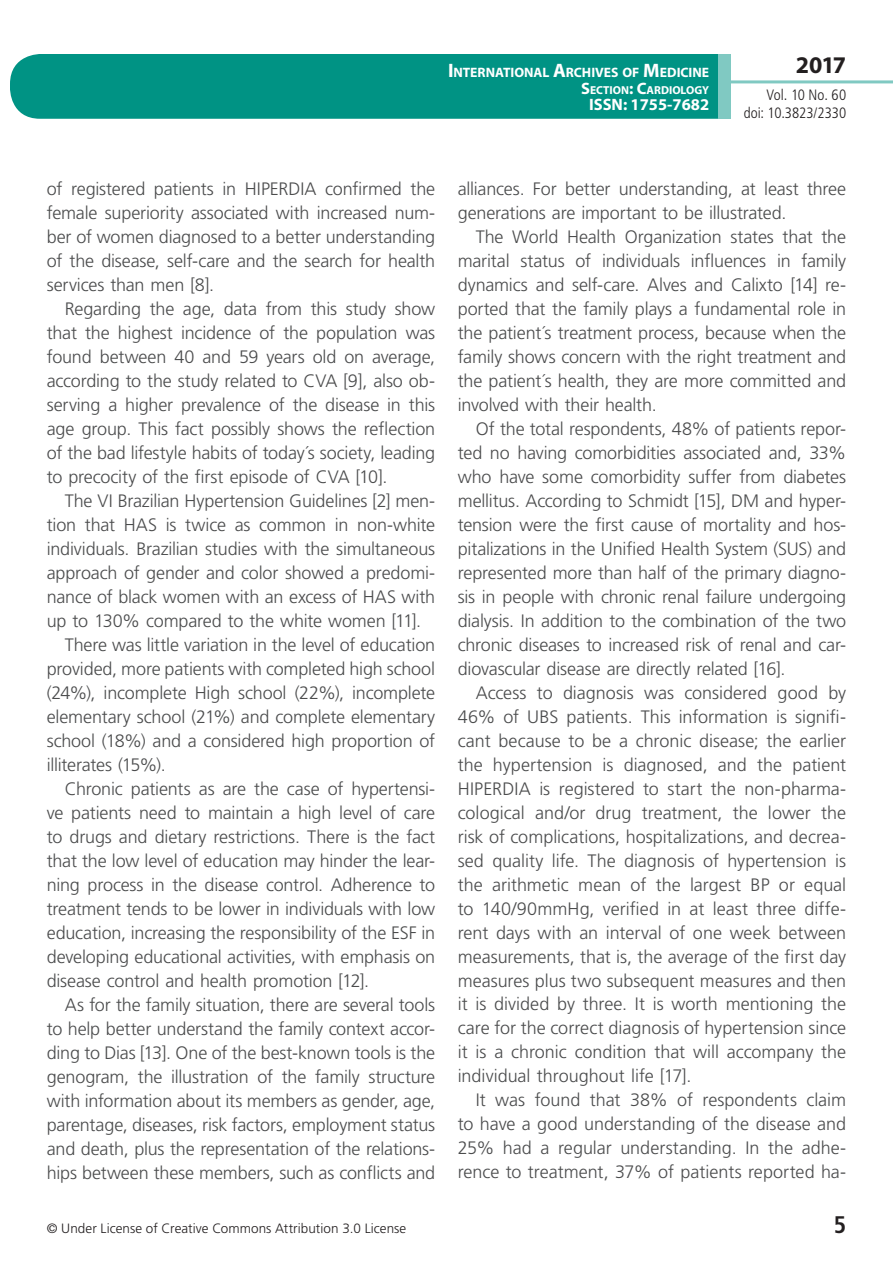
<style>
.page{position:relative;width:893px;height:1263px;background:#fff}
.page>*{position:absolute;margin:0;border:0;box-sizing:border-box;transform-origin:0 0}
.t1{font:700 24px "Myriad Pro";color:#231f20}
.t2{font:700 condensed 24px "Frutiger LT Std";color:#231f20}
.t3{font:300 18px/24px "Frutiger LT Std";letter-spacing:-.01em;color:#4b4c4d;text-align:justify}
.t4{font:700 16.5px "Myriad Pro";color:#fff}
.t5{font:300 condensed 15px/18px "Frutiger LT Std";color:#231f20;text-align:right}
.t6{font:700 13.65px "Myriad Pro";letter-spacing:-.005em;color:#fff}
.t7{font:300 13.5px "Frutiger LT Std";letter-spacing:.005em;color:#231f20}
.t8{font:700 11.55px "Myriad Pro";color:#fff}
.s1{font-size:19.5px}
.s2{font-size:16.5px}
</style>
<div class="page">
<div style="left:10px;top:54px;width:775px;height:65px;background:#009384;border-radius:30px"></div>
<div style="left:732px;top:0;width:161px;height:157px;background:#fff"></div>
<hr style="left:730px;top:80px;width:163px;height:3px;background:#80c9c2">
<div style="left:718px;top:54px;width:13px;height:65px;background:#80c9c2"></div>
<p class="t6" style="left:448px;top:64px;width:263px"><span class="s1">I</span>NTERNATIONAL <span class="s1">A</span>RCHIVES OF <span class="s1">M</span>EDICINE</p>
<p class="t8" style="left:581px;top:82px;width:130px"><span class="s2">S</span>ECTION<span class="s2">: C</span>ARDIOLOGY</p>
<p class="t4" style="left:589px;top:94px;width:122px">ISSN: 1755-7682</p>
<h1 class="t1" style="left:796px;top:49px;width:52px">2017</h1>
<p class="t5" style="left:744px;top:86px;width:104px">Vol. 10 No. 60 doi: 10.3823/2330</p>
<p class="t3" style="left:47px;top:177px;width:390px">of registered patients in HIPERDIA confirmed the female superiority associated with increased num&shy;ber of women diagnosed to a better understanding of the disease, self-care and the search for health services than men [8].</p>
<p class="t3" style="left:47px;top:297px;width:390px;text-indent:18px">Regarding the age, data from this study show that the highest incidence of the population was found between 40 and 59 years old on average, according to the study related to CVA [9], also ob&shy;serving a higher prevalence of the disease in this age group. This fact possibly shows the reflection of the bad lifestyle habits of today´s society, leading to precocity of the first episode of CVA [10].</p>
<p class="t3" style="left:65px;top:489px;width:372px">The VI Brazilian Hypertension Guidelines [2] men-</p>
<p class="t3" style="left:47px;top:513px;width:390px">tion that HAS is twice as common in non-white</p>
<p class="t3" style="left:47px;top:537px;width:390px">individuals. Brazilian studies with the simultaneous</p>
<p class="t3" style="left:47px;top:561px;width:390px">approach of gender and color showed a predomi-</p>
<p class="t3" style="left:47px;top:585px;width:390px">nance of black women with an excess of HAS with</p>
<p class="t3" style="left:47px;top:609px;width:376px">up to 130% compared to the white women [11].</p>
<p class="t3" style="left:65px;top:633px;width:372px">There was little variation in the level of education</p>
<p class="t3" style="left:47px;top:657px;width:390px">provided, more patients with completed high school</p>
<p class="t3" style="left:47px;top:681px;width:390px">(24%), incomplete High school (22%), incomplete</p>
<p class="t3" style="left:47px;top:705px;width:390px">elementary school (21%) and complete elementary</p>
<p class="t3" style="left:47px;top:729px;width:390px">school (18%) and a considered high proportion of</p>
<p class="t3" style="left:47px;top:753px;width:120px">illiterates (15%).</p>
<p class="t3" style="left:65px;top:777px;width:372px">Chronic patients as are the case of hypertensi-</p>
<p class="t3" style="left:47px;top:801px;width:390px">ve patients need to maintain a high level of care</p>
<p class="t3" style="left:47px;top:825px;width:390px">to drugs and dietary restrictions. There is the fact</p>
<p class="t3" style="left:47px;top:849px;width:390px">that the low level of education may hinder the lear-</p>
<p class="t3" style="left:47px;top:873px;width:390px">ning process in the disease control. Adherence to</p>
<p class="t3" style="left:47px;top:897px;width:390px">treatment tends to be lower in individuals with low</p>
<p class="t3" style="left:47px;top:921px;width:390px">education, increasing the responsibility of the ESF in</p>
<p class="t3" style="left:47px;top:945px;width:390px">developing educational activities, with emphasis on</p>
<p class="t3" style="left:47px;top:969px;width:324px">disease control and health promotion [12].</p>
<p class="t3" style="left:65px;top:993px;width:372px">As for the family situation, there are several tools</p>
<p class="t3" style="left:47px;top:1017px;width:390px">to help better understand the family context accor-</p>
<p class="t3" style="left:47px;top:1041px;width:390px">ding to Dias [13]. One of the best-known tools is the</p>
<p class="t3" style="left:47px;top:1065px;width:390px">genogram, the illustration of the family structure</p>
<p class="t3" style="left:47px;top:1089px;width:390px">with information about its members as gender, age,</p>
<p class="t3" style="left:47px;top:1113px;width:390px">parentage, diseases, risk factors, employment status</p>
<p class="t3" style="left:47px;top:1137px;width:390px">and death, plus the representation of the relations-</p>
<p class="t3" style="left:47px;top:1161px;width:390px">hips between these members, such as conflicts and</p>
<p class="t3" style="left:458px;top:177px;width:390px">alliances. For better understanding, at least three generations are important to be illustrated.</p>
<p class="t3" style="left:458px;top:225px;width:390px;text-indent:18px">The World Health Organization states that the marital status of individuals influences in family dynamics and self-care. Alves and Calixto [14] re&shy;ported that the family plays a fundamental role in the patient´s treatment process, because when the family shows concern with the right treatment and the patient´s health, they are more committed and involved with their health.</p>
<p class="t3" style="left:458px;top:417px;width:390px;text-indent:18px">Of the total respondents, 48% of patients repor&shy;ted no having comorbidities associated and, 33% who have some comorbidity suffer from diabetes mellitus. According to Schmidt [15], DM and hyper&shy;tension were the first cause of mortality and hos&shy;pitalizations in the Unified Health System (SUS) and represented more than half of the primary diagno&shy;sis in people with chronic renal failure undergoing dialysis. In addition to the combination of the two chronic diseases to increased risk of renal and car&shy;diovascular disease are directly related [16].</p>
<p class="t3" style="left:458px;top:680px;width:390px;text-indent:18px">Access to diagnosis was considered good by 46% of UBS patients. This information is signifi&shy;cant because to be a chronic disease; the earlier the hypertension is diagnosed, and the patient HIPERDIA is registered to start the non-pharma&shy;cological and/or drug treatment, the lower the risk of complications, hospitalizations, and decrea&shy;sed quality life. The diagnosis of hypertension is the arithmetic mean of the largest BP or equal to 140/90mmHg, verified in at least three diffe&shy;rent days with an interval of one week between measurements, that is, the average of the first day measures plus two subsequent measures and then it is divided by three. It is worth mentioning the care for the correct diagnosis of hypertension since it is a chronic condition that will accompany the individual throughout life [17].</p>
<p class="t3" style="left:458px;top:1088px;width:390px;text-indent:18px">It was found that 38% of respondents claim to have a good understanding of the disease and 25% had a regular understanding. In the adhe&shy;rence to treatment, 37% of patients reported ha-</p>
<p class="t7" style="left:47px;top:1220px;width:361px">© Under License of Creative Commons Attribution 3.0 License</p>
<h1 class="t2" style="left:834px;top:1210px;width:14px">5</h1>
</div>
